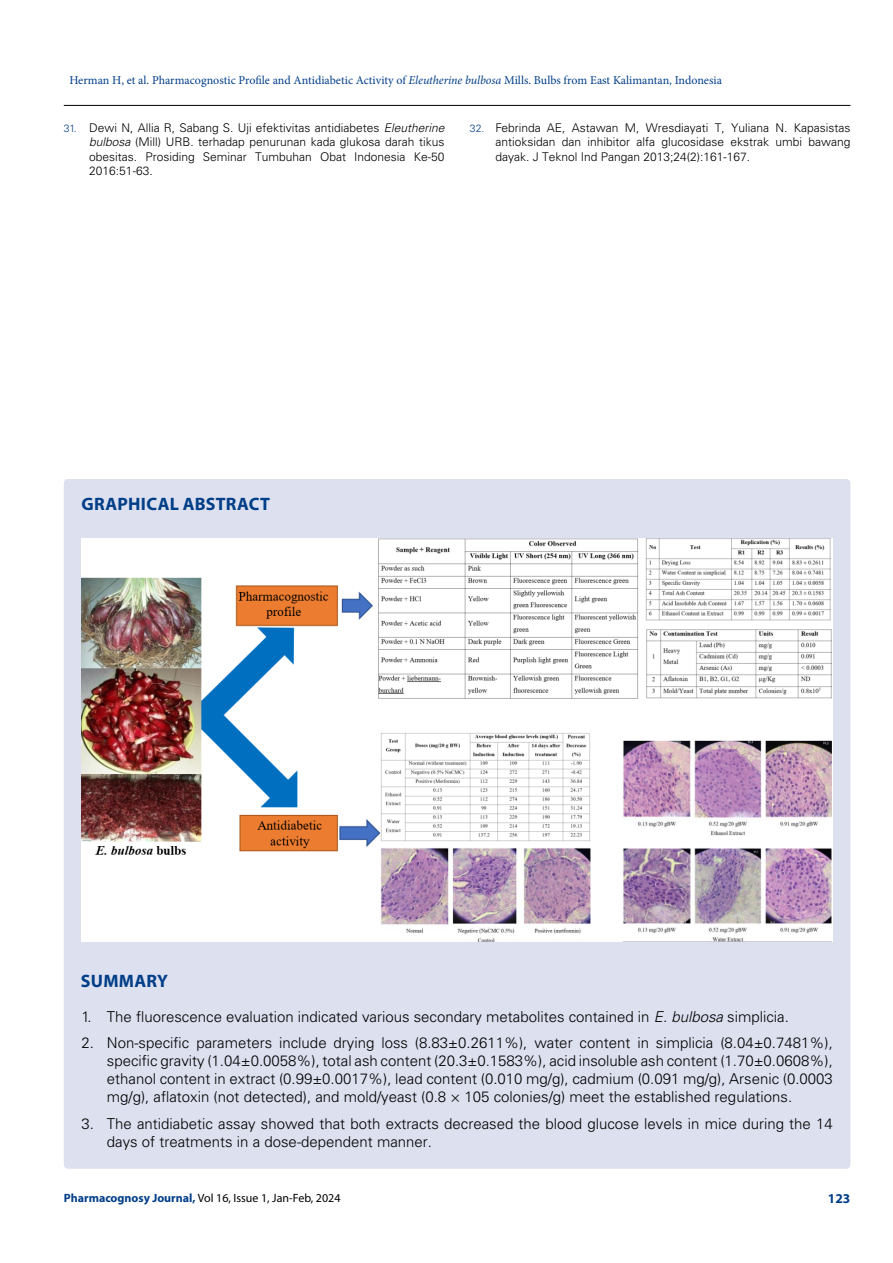
<style>
.page{position:relative;width:893px;height:1263px;background:#fff}
.page>*{position:absolute;margin:0;border:0;box-sizing:border-box;transform-origin:0 0}
.t1{font:700 18px "Myriad Pro";letter-spacing:.015em;color:#003e88}
.t2{font:300 15px/18px "Univers LT Std";color:#000;text-align:justify}
.t3{font:700 13.5px "Myriad Pro";color:#003e88}
.t4{font:300 12px/14.4px "Univers LT Std";color:#000;text-align:justify}
.t5{font:12px "Minion Pro";color:#003e88}
.t6{font:12px "Myriad Pro";color:#000}
.s1{font-style:italic}
.s2{font-size:10.5px;color:#003e88}
.s3{font-weight:700;color:#003e88}
</style>
<div class="page">
<hr style="left:64px;top:105px;width:786px;height:1px;background:#000">
<div style="left:64px;top:479px;width:786px;height:690px;background:#dde0ef;border-radius:4px"></div>
<img style="left:81px;top:538px;width:752px;height:404px">
<p class="t5" style="left:69px;top:72px;width:654px">Herman H, et al. Pharmacognostic Profile and Antidiabetic Activity of <span class="s1">Eleutherine bulbosa</span> Mills. Bulbs from East Kalimantan, Indonesia</p>
<p class="t4" style="left:89px;top:121px;width:357px;text-indent:-26px"><span class="s2">31.</span> Dewi N, Allia R, Sabang S. Uji efektivitas antidiabetes <span class="s1">Eleutherine bulbosa</span> (Mill) URB. terhadap penurunan kada glukosa darah tikus obesitas. Prosiding Seminar Tumbuhan Obat Indonesia Ke-50<br>2016:51-63.</p>
<p class="t4" style="left:495px;top:121px;width:357px;text-indent:-26px"><span class="s2">32.</span> Febrinda AE, Astawan M, Wresdiayati T, Yuliana N. Kapasistas antioksidan dan inhibitor alfa glucosidase ekstrak umbi bawang dayak. J Teknol Ind Pangan 2013;24(2):161-167.</p>
<p class="t1" style="left:82px;top:492px;width:190px">GRAPHICAL ABSTRACT</p>
<p class="t1" style="left:81px;top:969px;width:89px">SUMMARY</p>
<p class="t2" style="left:81px;top:1007px;width:709px">1. The fluorescence evaluation indicated various secondary metabolites contained in <span class="s1">E. bulbosa</span> simplicia.</p>
<p class="t2" style="left:107px;top:1034px;width:727px;text-indent:-26px">2. Non-specific parameters include drying loss (8.83±0.2611%), water content in simplicia (8.04±0.7481%), specific gravity (1.04±0.0058%), total ash content (20.3±0.1583%), acid insoluble ash content (1.70±0.0608%), ethanol content in extract (0.99±0.0017%), lead content (0.010 mg/g), cadmium (0.091 mg/g), Arsenic (0.0003 mg/g), aflatoxin (not detected), and mold/yeast (0.8 × 105 colonies/g) meet the established regulations.</p>
<p class="t2" style="left:107px;top:1114px;width:727px;text-indent:-26px">3. The antidiabetic assay showed that both extracts decreased the blood glucose levels in mice during the 14 days of treatments in a dose-dependent manner.</p>
<p class="t6" style="left:64px;top:1190px;width:278px"><span class="s3">Pharmacognosy Journal,</span> Vol 16, Issue 1, Jan-Feb, 2024</p>
<p class="t3" style="left:828px;top:1189px;width:24px">123</p>
</div>
